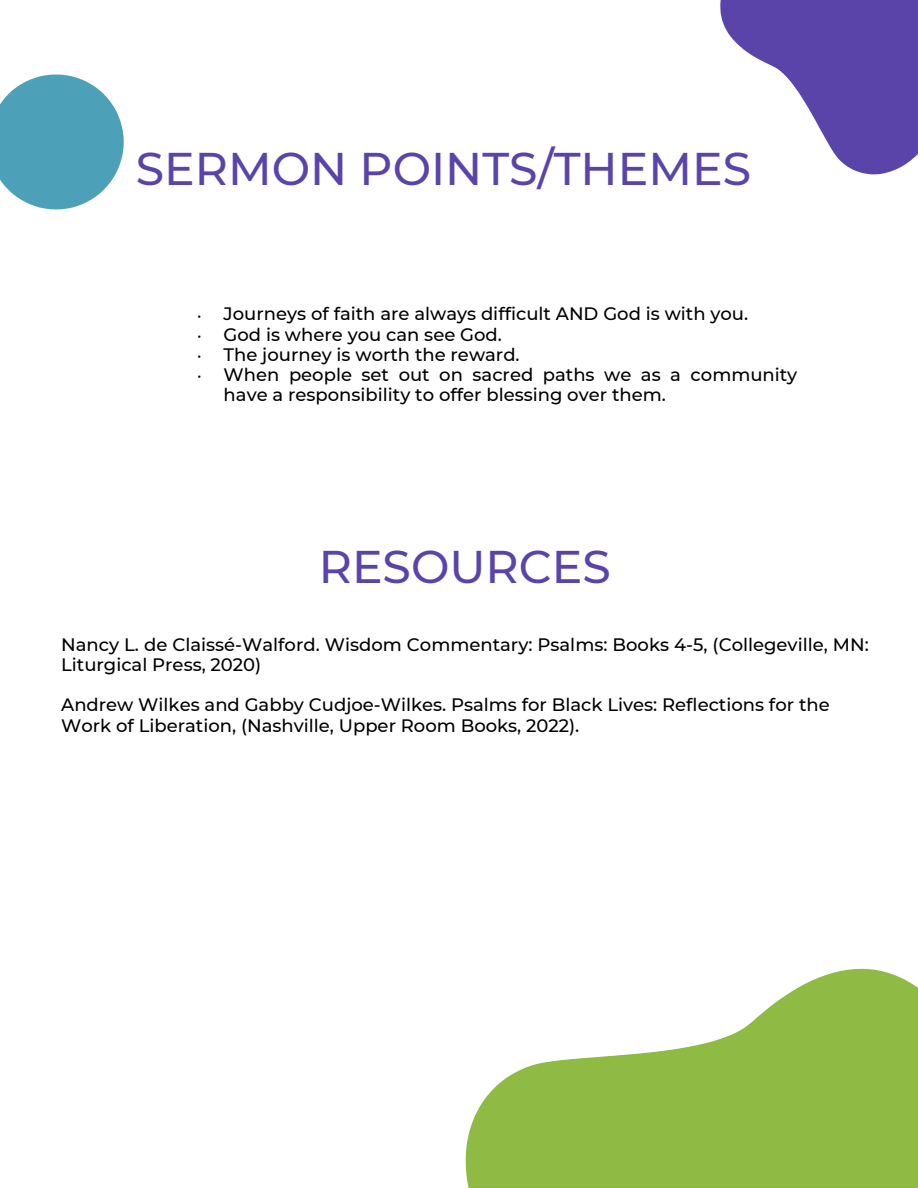
<style>
.page{position:relative;width:918px;height:1188px;background:#fff}
.page>*{position:absolute;margin:0;border:0;box-sizing:border-box;transform-origin:0 0}
.t1{font:500 45.75px "Montserrat";color:#5a44aa}
.t2{font:500 18px/20.2px "Montserrat";color:#000}
.t3{font:18px/20.2px "IBM Plex Sans";color:#000;text-align:justify}
</style>
<div class="page">
<svg style="left:0;top:74px;width:124px;height:135px"></svg>
<svg style="left:466px;top:969px;width:452px;height:219px;fill:#8fba44"></svg>
<svg style="left:720px;top:0;width:198px;height:174px"></svg>
<h1 class="t1" style="left:136px;top:140px;width:617px">SERMON POINTS/THEMES</h1>
<p class="t3" style="left:197px;top:305px;width:7px">· · · ·</p>
<p class="t2" style="left:224px;top:304px;width:575px">Journeys of faith are always difficult AND God is with you.<br>God is where you can see God.<br>The journey is worth the reward.<br>When people set out on sacred paths we as a community have a responsibility to offer blessing over them.</p>
<h1 class="t1" style="left:319px;top:538px;width:294px">RESOURCES</h1>
<p class="t2" style="left:61px;top:634px;width:809px">Nancy L. de Claissé-Walford. Wisdom Commentary: Psalms: Books 4-5, (Collegeville, MN:<br>Liturgical Press, 2020)</p>
<p class="t2" style="left:61px;top:695px;width:770px">Andrew Wilkes and Gabby Cudjoe-Wilkes. Psalms for Black Lives: Reflections for the<br>Work of Liberation, (Nashville, Upper Room Books, 2022).</p>
</div>
